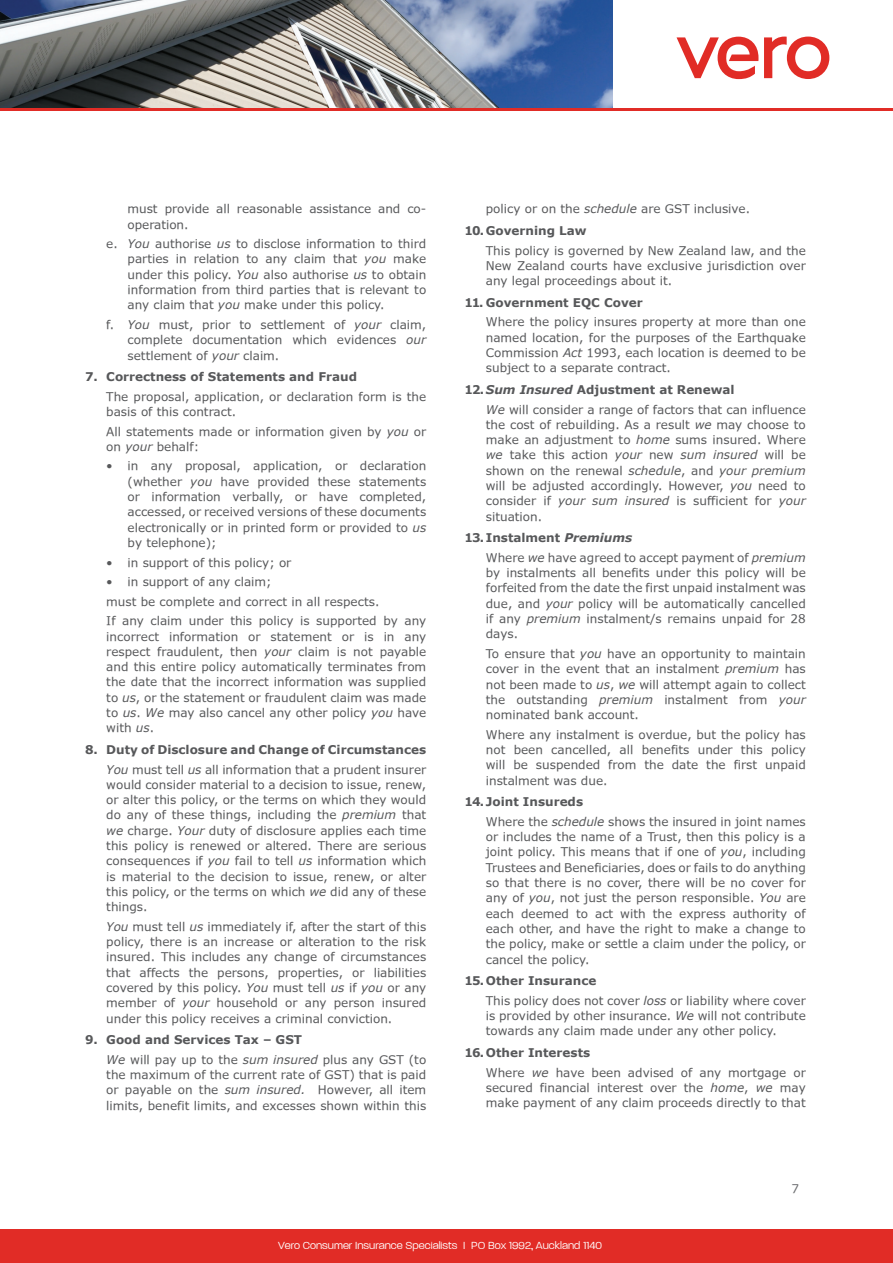
<style>
.page{position:relative;width:893px;height:1263px;background:#fff}
.page>*{position:absolute;margin:0;border:0;box-sizing:border-box;transform-origin:0 0}
.indent_5{font:12px/15.3px "Verdana Digiscream Normal";color:#57585a;text-align:justify}
.a{font:12px/15.3px "Verdana Digiscream Normal";color:#57585a;text-align:justify}
.Grey_sub_heading{font:700 12px "Verdana";color:#57585a}
.t1{font:300 12px "V Paralucent";color:#fff}
.t2{font:12px "Verdana Digiscream Normal";color:#6c6d70}
.s1{font-family:"Verdana";font-style:italic}
.s2{font-style:italic}
</style>
<div class="page">
<img style="left:0;top:0;width:612px;height:108px">
<div style="left:0;top:1229px;width:893px;height:34px;background:#e12c26"></div>
<hr style="left:0;top:108px;width:893px;height:3px;background:#e12c26">
<svg style="left:676px;top:37px;width:82px;height:42px"></svg>
<svg style="left:764px;top:37px;width:65px;height:42px"></svg>
<p class="a" style="left:128px;top:201px;width:300px">must provide all reasonable assistance and co&shy;operation.</p>
<p class="a" style="left:128px;top:236px;width:300px;text-indent:-21px">e. <span class="s1">You</span> authorise <span class="s1">us</span> to disclose information to third parties in relation to any claim that <span class="s1">you</span> make under this policy. <span class="s1">You</span> also authorise <span class="s1">us</span> to obtain information from third parties that is relevant to any claim that <span class="s1">you</span> make under this policy.</p>
<p class="a" style="left:128px;top:316px;width:300px;text-indent:-21px">f. <span class="s1">You</span> must, prior to settlement of <span class="s1">your</span> claim, complete documentation which evidences <span class="s1">our </span>settlement of <span class="s1">your</span> claim.</p>
<p class="Grey_sub_heading" style="left:85px;top:369px;width:273px">7. Correctness of Statements and Fraud</p>
<p class="indent_5" style="left:106px;top:388px;width:321px">The proposal, application, or declaration form is the basis of this contract.</p>
<p class="indent_5" style="left:106px;top:423px;width:321px">All statements made or information given by <span class="s1">you</span> or on <span class="s1">your</span> behalf:</p>
<p class="a" style="left:128px;top:458px;width:300px;text-indent:-21px">• in any proposal, application, or declaration (whether <span class="s1">you</span> have provided these statements or information verbally, or have completed, accessed, or received versions of these documents electronically or in printed form or provided to <span class="s1">us </span>by telephone);</p>
<p class="a" style="left:106px;top:554px;width:187px">• in support of this policy; or</p>
<p class="a" style="left:106px;top:573px;width:167px">• in support of any claim;</p>
<p class="a" style="left:106px;top:593px;width:275px">must be complete and correct in all respects.</p>
<p class="indent_5" style="left:106px;top:613px;width:321px">If any claim under this policy is supported by any incorrect information or statement or is in any respect fraudulent, then <span class="s1">your</span> claim is not payable and this entire policy automatically terminates from the date that the incorrect information was supplied to <span class="s1">us</span>, or the statement or fraudulent claim was made to <span class="s1">us</span>. <span class="s1">We</span> may also cancel any other policy <span class="s1">you</span> have with <span class="s1">us</span>.</p>
<p class="Grey_sub_heading" style="left:85px;top:742px;width:343px">8. Duty of Disclosure and Change of Circumstances</p>
<p class="indent_5" style="left:106px;top:761px;width:321px"><span class="s1">You</span> must tell <span class="s1">us</span> all information that a prudent insurer would consider material to a decision to issue, renew, or alter this policy, or the terms on which they would do any of these things, including the <span class="s1">premium</span> that <span class="s1">we</span> charge. <span class="s1">Your</span> duty of disclosure applies each time this policy is renewed or altered. There are serious consequences if <span class="s1">you</span> fail to tell <span class="s1">us</span> information which is material to the decision to issue, renew, or alter this policy, or the terms on which <span class="s1">we</span> did any of these things.</p>
<p class="indent_5" style="left:106px;top:918px;width:321px"><span class="s1">You</span> must tell <span class="s1">us</span> immediately if, after the start of this policy, there is an increase or alteration to the risk insured. This includes any change of circumstances that affects the persons, properties, or liabilities covered by this policy. <span class="s1">You</span> must tell <span class="s1">us</span> if <span class="s1">you</span> or any member of <span class="s1">your</span> household or any person insured under this policy receives a criminal conviction.</p>
<p class="Grey_sub_heading" style="left:85px;top:1032px;width:219px">9. Good and Services Tax – GST</p>
<p class="indent_5" style="left:106px;top:1051px;width:321px"><span class="s1">We</span> will pay up to the <span class="s1">sum insured</span> plus any GST (to the maximum of the current rate of GST) that is paid or payable on the <span class="s1">sum insured.</span> However, all item limits, benefit limits, and excesses shown within this</p>
<p class="indent_5" style="left:486px;top:201px;width:266px">policy or on the <span class="s1">schedule</span> are GST inclusive.</p>
<p class="Grey_sub_heading" style="left:465px;top:223px;width:124px">10. Governing Law</p>
<p class="indent_5" style="left:486px;top:242px;width:321px">This policy is governed by New Zealand law, and the New Zealand courts have exclusive jurisdiction over any legal proceedings about it.</p>
<p class="Grey_sub_heading" style="left:465px;top:295px;width:180px">11. Government EQC Cover</p>
<p class="indent_5" style="left:486px;top:314px;width:321px">Where the policy insures property at more than one named location, for the purposes of the Earthquake Commission <span class="s1">Act</span> 1993, each location is deemed to be subject to a separate contract.</p>
<p class="Grey_sub_heading" style="left:465px;top:382px;width:272px">12.<span class="s2">Sum Insured</span> Adjustment at Renewal</p>
<p class="indent_5" style="left:486px;top:401px;width:321px"><span class="s1">We</span> will consider a range of factors that can influence the cost of rebuilding. As a result <span class="s1">we</span> may choose to make an adjustment to <span class="s1">home</span> sums insured. Where <span class="s1">we</span> take this action <span class="s1">your</span> new <span class="s1">sum insured</span> will be shown on the renewal <span class="s1">schedule</span>, and <span class="s1">your premium </span>will be adjusted accordingly. However, <span class="s1">you</span> need to consider if <span class="s1">your sum insured</span> is sufficient for <span class="s1">your </span>situation.</p>
<p class="Grey_sub_heading" style="left:465px;top:530px;width:169px">13. Instalment <span class="s2">Premiums</span></p>
<p class="indent_5" style="left:486px;top:549px;width:321px">Where <span class="s1">we</span> have agreed to accept payment of <span class="s1">premium </span>by instalments all benefits under this policy will be forfeited from the date the first unpaid instalment was due, and <span class="s1">your</span> policy will be automatically cancelled if any <span class="s1">premium</span> instalment/s remains unpaid for 28 days.</p>
<p class="indent_5" style="left:486px;top:645px;width:321px">To ensure that <span class="s1">you</span> have an opportunity to maintain cover in the event that an instalment <span class="s1">premium</span> has not been made to <span class="s1">us</span>, <span class="s1">we</span> will attempt again to collect the outstanding <span class="s1">premium</span> instalment from <span class="s1">your </span>nominated bank account.</p>
<p class="indent_5" style="left:486px;top:726px;width:321px">Where any instalment is overdue, but the policy has not been cancelled, all benefits under this policy will be suspended from the date the first unpaid instalment was due.</p>
<p class="Grey_sub_heading" style="left:465px;top:794px;width:120px">14.Joint Insureds</p>
<p class="indent_5" style="left:486px;top:813px;width:321px">Where the <span class="s1">schedule</span> shows the insured in joint names or includes the name of a Trust, then this policy is a joint policy. This means that if one of <span class="s1">you</span>, including Trustees and Beneficiaries, does or fails to do anything so that there is no cover, there will be no cover for any of <span class="s1">you</span>, not just the person responsible. <span class="s1">You</span> are each deemed to act with the express authority of each other, and have the right to make a change to the policy, make or settle a claim under the policy, or cancel the policy.</p>
<p class="Grey_sub_heading" style="left:465px;top:973px;width:133px">15.Other Insurance</p>
<p class="indent_5" style="left:486px;top:992px;width:321px">This policy does not cover <span class="s1">loss</span> or liability where cover is provided by other insurance. <span class="s1">We</span> will not contribute towards any claim made under any other policy.</p>
<p class="Grey_sub_heading" style="left:465px;top:1045px;width:127px">16.Other Interests</p>
<p class="indent_5" style="left:486px;top:1064px;width:321px">Where <span class="s1">we</span> have been advised of any mortgage or secured financial interest over the <span class="s1">home</span>, <span class="s1">we</span> may make payment of any claim proceeds directly to that</p>
<p class="t2" style="left:791px;top:1180px;width:9px">7</p>
<p class="t1" style="left:278px;top:1239px;width:326px">Vero Consumer Insurance Specialists I PO Box 1992, Auckland 1140</p>
</div>
